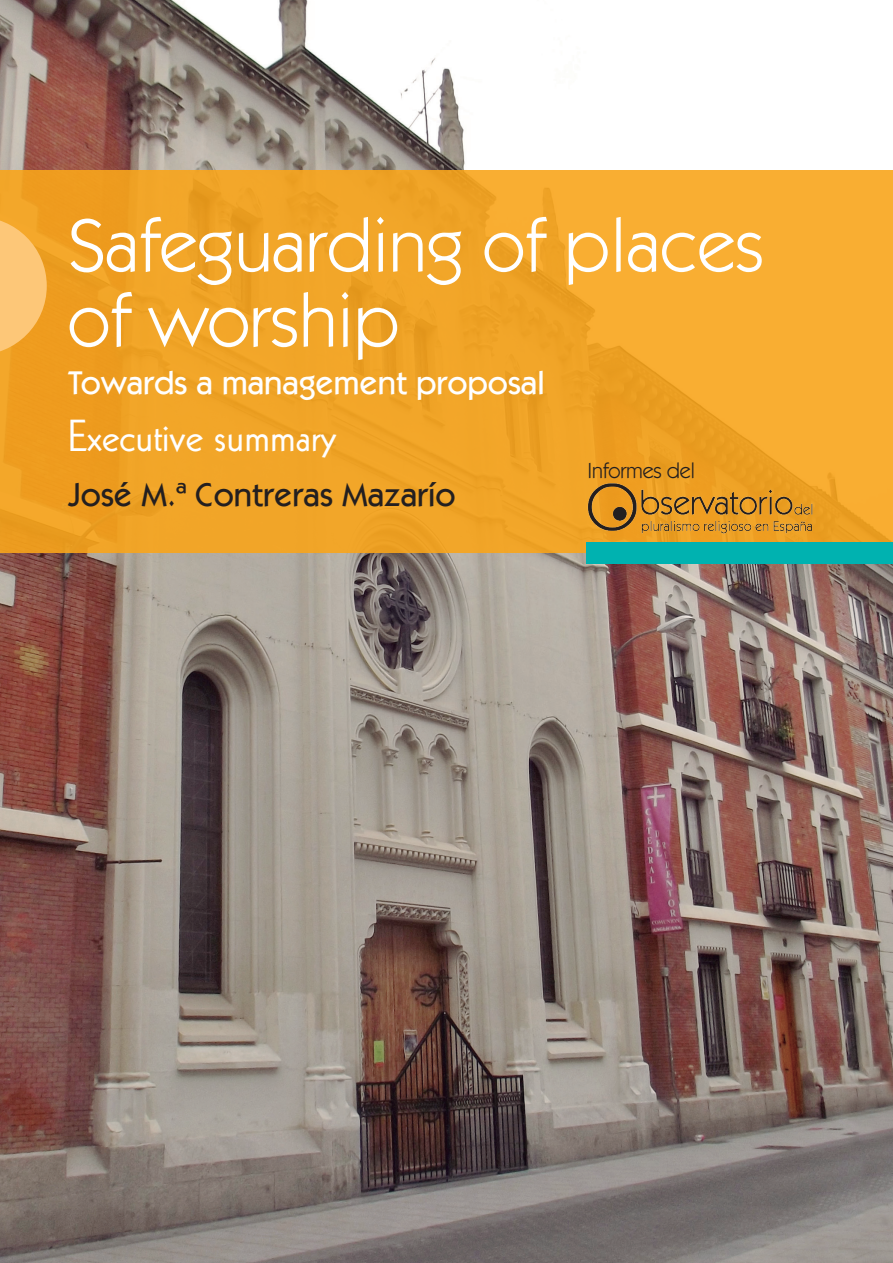
<style>
.page{position:relative;width:893px;height:1263px;background:#fff}
.page>*{position:absolute;margin:0;border:0;box-sizing:border-box;transform-origin:0 0}
.t1{font:75px/75px "ITC Kabel Std";color:#fff}
.t2{font:43.5px "Kabel LT Std";color:#fff}
.t3{font:500 33px "ITC Kabel Std";color:#fff}
.t4{font:500 33px "ITC Kabel Std";color:#231f20}
.t5{font:21.6px "ITC Kabel Std";letter-spacing:-.01em;color:#231f20}
</style>
<div class="page">
<img style="left:0;top:0;width:893px;height:1263px">
<div style="left:0;top:170px;width:893px;height:383px;background:#f2a628"></div>
<div style="left:587px;top:542px;width:306px;height:21px;background:#00b2b0"></div>
<img style="left:586px;top:466px;width:262px;height:84px">
<svg style="left:0;top:218px;width:47px;height:137px"></svg>
<p class="t1" style="left:68px;top:208px;width:698px">Safeguarding of places of worship</p>
<p class="t3" style="left:68px;top:364px;width:478px">Towards a management proposal</p>
<p class="t2" style="left:68px;top:410px;width:270px">Executive summary</p>
<p class="t4" style="left:68px;top:476px;width:389px">José M.ª Contreras Mazarío</p>
<p class="t5" style="left:587px;top:458px;width:109px">Informes del</p>
</div>
